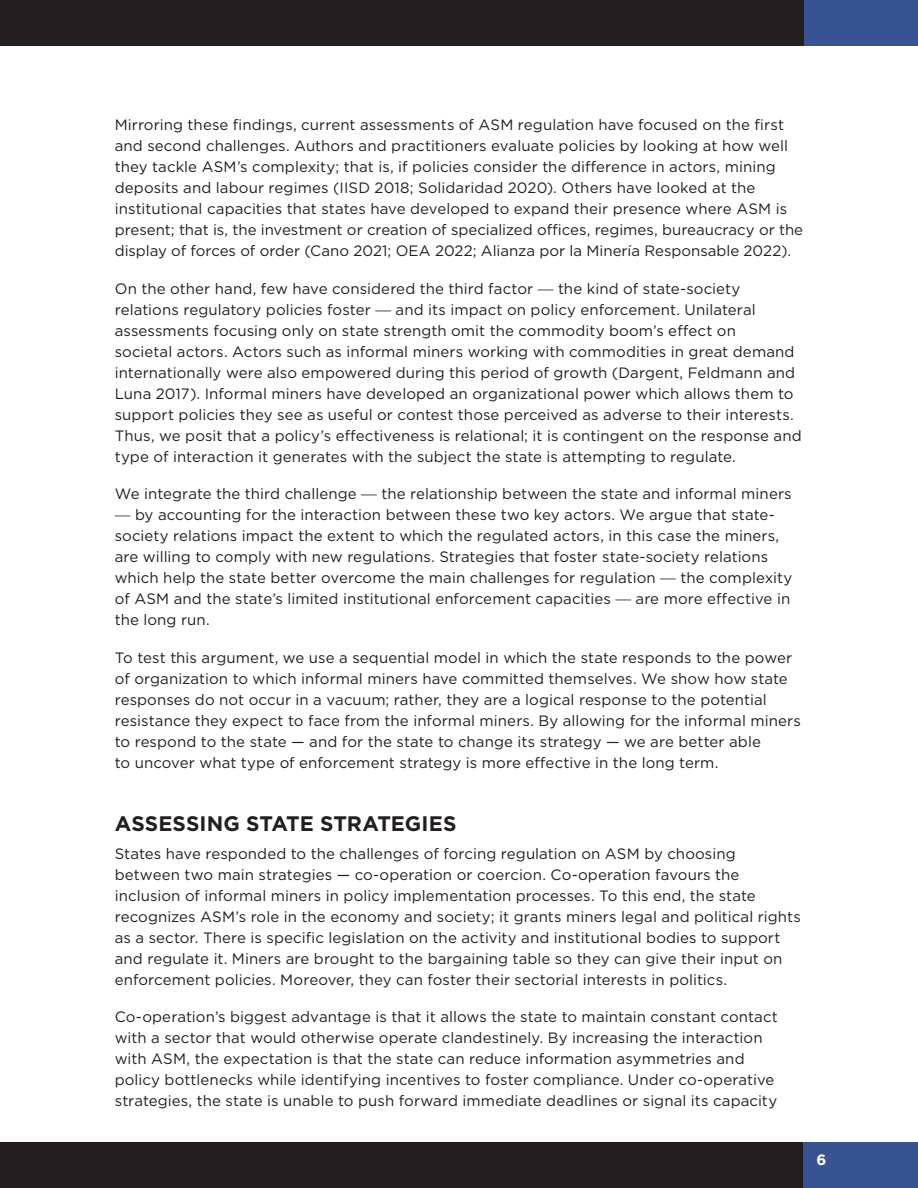
<style>
.page{position:relative;width:918px;height:1188px;background:#fff}
.page>*{position:absolute;margin:0;border:0;box-sizing:border-box;transform-origin:0 0}
.t1{font:700 21px "Gotham";color:#231f20}
.t2{font:15px/21px "Gotham";letter-spacing:.005em;color:#231f20}
.t3{font:700 15px "Gotham";color:#fff}
.s1{font-family:"Arial";font-size:15.75px;color:#70757b}
</style>
<div class="page">
<div style="left:802px;top:1143px;width:116px;height:45px;background:#375392"></div>
<div style="left:803px;top:0;width:115px;height:45px;background:#375392"></div>
<div style="left:0;top:1143px;width:802px;height:45px;background:#231f20"></div>
<div style="left:0;top:0;width:803px;height:45px;background:#231f20"></div>
<p class="t2" style="left:115px;top:114px;width:690px">Mirroring these findings, current assessments of ASM regulation have focused on the first and second challenges. Authors and practitioners evaluate policies by looking at how well they tackle ASM’s complexity; that is, if policies consider the difference in actors, mining deposits and labour regimes (IISD 2018; Solidaridad 2020). Others have looked at the institutional capacities that states have developed to expand their presence where ASM is present; that is, the investment or creation of specialized offices, regimes, bureaucracy or the display of forces of order (Cano 2021; OEA 2022; Alianza por la Minería Responsable 2022).</p>
<p class="t2" style="left:115px;top:278px;width:688px">On the other hand, few have considered the third factor <span class="s1">—</span> the kind of state-society relations regulatory policies foster <span class="s1">—</span> and its impact on policy enforcement. Unilateral assessments focusing only on state strength omit the commodity boom’s effect on<br>societal actors. Actors such as informal miners working with commodities in great demand internationally were also empowered during this period of growth (Dargent, Feldmann and Luna 2017). Informal miners have developed an organizational power which allows them to support policies they see as useful or contest those perceived as adverse to their interests.<br>Thus, we posit that a policy’s effectiveness is relational; it is contingent on the response and type of interaction it generates with the subject the state is attempting to regulate.</p>
<p class="t2" style="left:115px;top:483px;width:679px">We integrate the third challenge <span class="s1">—</span> the relationship between the state and informal miners</p>
<p class="t2" style="left:115px;top:504px;width:679px"><span class="s1">—</span> by accounting for the interaction between these two key actors. We argue that state&shy;society relations impact the extent to which the regulated actors, in this case the miners, are willing to comply with new regulations. Strategies that foster state-society relations which help the state better overcome the main challenges for regulation <span class="s1">—</span> the complexity of ASM and the state’s limited institutional enforcement capacities <span class="s1">—</span> are more effective in the long run.</p>
<p class="t2" style="left:115px;top:647px;width:688px">To test this argument, we use a sequential model in which the state responds to the power of organization to which informal miners have committed themselves. We show how state responses do not occur in a vacuum; rather, they are a logical response to the potential resistance they expect to face from the informal miners. By allowing for the informal miners to respond to the state — and for the state to change its strategy — we are better able<br>to uncover what type of enforcement strategy is more effective in the long term.</p>
<h1 class="t1" style="left:115px;top:810px;width:343px">ASSESSING STATE STRATEGIES</h1>
<p class="t2" style="left:115px;top:843px;width:688px">States have responded to the challenges of forcing regulation on ASM by choosing between two main strategies — co-operation or coercion. Co-operation favours the inclusion of informal miners in policy implementation processes. To this end, the state recognizes ASM’s role in the economy and society; it grants miners legal and political rights as a sector. There is specific legislation on the activity and institutional bodies to support and regulate it. Miners are brought to the bargaining table so they can give their input on enforcement policies. Moreover, they can foster their sectorial interests in politics.</p>
<p class="t2" style="left:115px;top:1006px;width:665px">Co-operation’s biggest advantage is that it allows the state to maintain constant contact with a sector that would otherwise operate clandestinely. By increasing the interaction with ASM, the expectation is that the state can reduce information asymmetries and policy bottlenecks while identifying incentives to foster compliance. Under co-operative strategies, the state is unable to push forward immediate deadlines or signal its capacity</p>
<p class="t3" style="left:817px;top:1150px;width:11px">6</p>
</div>
